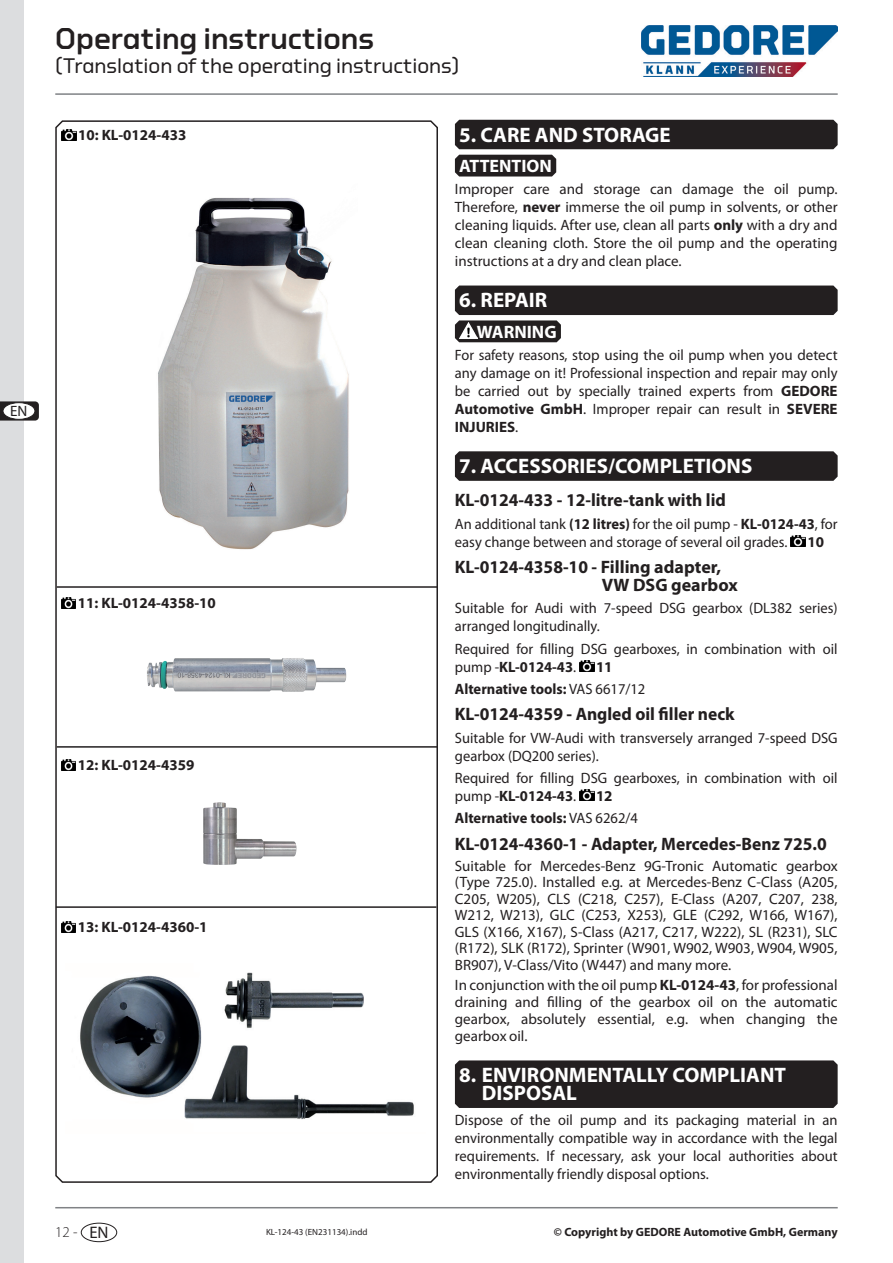
<style>
.page{position:relative;width:893px;height:1263px;background:#fff}
.page>*{position:absolute;margin:0;border:0;box-sizing:border-box;transform-origin:0 0}
.t1{font:500 30px "GEDORE Type";color:#231f20}
.t2{font:700 21px/18px "Myriad Pro";color:#fff}
.t3{font:21px "GEDORE Type";color:#231f20}
.t4{font:700 18px/18px "Myriad Pro";color:#231f20}
.t5{font:700 18px "Myriad Pro";color:#fff}
.t6{font:15px/18px "Myriad Pro";color:#231f20}
.t7{font:15px/18px "Myriad Pro";color:#231f20;text-align:justify;scale:.96 1}
.t8{font:700 15px/22.2px "Myriad Pro";color:#231f20}
.t9{font:300 15px "Myriad Pro";color:#231f20}
.t10{font:700 12px "Myriad Pro";color:#231f20}
.t11{font:9px "Myriad Pro";color:#231f20}
.s1{font-weight:700}
.s2{font-weight:400}
.s3{font-weight:400;font-size:16.65px}
</style>
<div class="page">
<div style="left:0;top:0;width:23px;height:1263px;background:#dcdddf"></div>
<hr style="left:55px;top:1207px;width:783px;height:1px;background:#808285">
<div style="left:81px;top:1223px;width:36px;height:19px;border:1px solid #231f20;border-radius:50%"></div>
<svg style="left:0;top:401px;width:39px;height:20px"></svg>
<div style="left:3px;top:403px;width:32px;height:16px;background:#fff;border-radius:50%"></div>
<div style="left:3px;top:402px;width:32px;height:18px;border:1px solid #231f20;border-radius:50%"></div>
<hr style="left:55px;top:93px;width:783px;height:2px;background:#808285">
<img style="left:641px;top:26px;width:197px;height:50px">
<div style="left:455px;top:120px;width:383px;height:29px;background:#231f20"></div>
<div style="left:455px;top:155px;width:101px;height:21px;background:#231f20"></div>
<svg style="left:455px;top:286px;width:383px;height:56px"></svg>
<svg style="left:455px;top:451px;width:383px;height:30px;background:#272324"></svg>
<div style="left:455px;top:1060px;width:383px;height:48px;background:#231f20"></div>
<img style="left:459px;top:323px;width:19px;height:16px">
<img style="left:791px;top:536px;width:14px;height:11px">
<img style="left:579px;top:661px;width:15px;height:11px">
<img style="left:579px;top:790px;width:15px;height:11px">
<svg style="left:55px;top:120px;width:383px;height:1063px"></svg>
<img style="left:145px;top:183px;width:212px;height:371px">
<img style="left:147px;top:658px;width:199px;height:34px">
<img style="left:203px;top:802px;width:93px;height:63px">
<hr style="left:56px;top:906px;width:380px;height:2px;background:#231f20">
<img style="left:65px;top:963px;width:361px;height:170px">
<p class="t6" style="left:10px;top:402px;width:19px">EN</p>
<h1 class="t1" style="left:55px;top:21px;width:320px">Operating instructions</h1>
<h2 class="t3" style="left:55px;top:54px;width:406px">(Translation of the operating instructions)</h2>
<p class="t8" style="left:78px;top:123px;width:110px">10: KL-0124-433</p>
<p class="t8" style="left:78px;top:591px;width:140px">11: KL-0124-4358-10</p>
<p class="t8" style="left:78px;top:753px;width:118px">12: KL-0124-4359</p>
<p class="t8" style="left:78px;top:915px;width:131px">13: KL-0124-4360-1</p>
<p class="t2" style="left:459px;top:125px;width:213px">5. CARE AND STORAGE</p>
<p class="t5" style="left:459px;top:154px;width:94px">ATTENTION</p>
<p class="t6" style="left:455px;top:180px;width:384px;text-align:justify">Improper care and storage can damage the oil pump.<br>Therefore, <span class="s1">never</span> immerse the oil pump in solvents, or other cleaning liquids. After use, clean all parts <span class="s1">only</span> with a dry and clean cleaning cloth. Store the oil pump and the operating instructions at a dry and clean place.</p>
<p class="t2" style="left:459px;top:290px;width:90px">6. REPAIR</p>
<p class="t5" style="left:477px;top:320px;width:81px">WARNING</p>
<p class="t7" style="left:455px;top:346px;width:400px">For safety reasons, stop using the oil pump when you detect any damage on it! Professional inspection and repair may only be carried out by specially trained experts from <span class="s1">GEDORE Automotive GmbH</span>. Improper repair can result in <span class="s1">SEVERE INJURIES</span>.</p>
<p class="t2" style="left:459px;top:456px;width:295px">7. ACCESSORIES/COMPLETIONS</p>
<p class="t4" style="left:455px;top:491px;width:272px">KL-0124-433 - 12-litre-tank with lid</p>
<p class="t6" style="left:455px;top:514px;width:384px">An additional tank <span class="s1">(12 litres)</span> for the oil pump - <span class="s1">KL-0124-43</span>, for easy change between and storage of several oil grades.</p>
<p class="t8" style="left:807px;top:530px;width:18px">10</p>
<p class="t4" style="left:602px;top:557px;width:137px;text-indent:-147px">KL-0124-4358-10 - Filling adapter,<br>VW DSG gearbox</p>
<p class="t6" style="left:455px;top:599px;width:384px">Suitable for Audi with 7-speed DSG gearbox (DL382 series) arranged longitudinally.</p>
<p class="t6" style="left:455px;top:639px;width:384px">Required for filling DSG gearboxes, in combination with oil pump -<span class="s1">KL-0124-43</span>.</p>
<p class="t8" style="left:455px;top:655px;width:192px;text-indent:141px">11<br>Alternative tools: <span class="s2">VAS 6617/12</span></p>
<p class="t4" style="left:455px;top:705px;width:281px">KL-0124-4359 - Angled oil filler neck</p>
<p class="t6" style="left:455px;top:728px;width:384px">Suitable for VW-Audi with transversely arranged 7-speed DSG gearbox (DQ200 series).</p>
<p class="t6" style="left:455px;top:769px;width:384px">Required for filling DSG gearboxes, in combination with oil pump -<span class="s1">KL-0124-43</span>.</p>
<p class="t8" style="left:455px;top:784px;width:184px;text-indent:141px">12<br>Alternative tools: <span class="s2">VAS 6262/4</span></p>
<p class="t4" style="left:455px;top:834px;width:373px">KL-0124-4360-1 - Adapter, Mercedes-Benz 725.0</p>
<p class="t6" style="left:455px;top:857px;width:384px;line-height:16.5px;text-align:justify">Suitable for Mercedes-Benz 9G-Tronic Automatic gearbox (Type 725.0). Installed e.g. at Mercedes-Benz C-Class (A205, C205, W205), CLS (C218, C257), E-Class (A207, C207, 238, W212, W213), GLC (C253, X253), GLE (C292, W166, W167), GLS (X166, X167), S-Class (A217, C217, W222), SL (R231), SLC (R172), SLK (R172), Sprinter (W901, W902, W903, W904, W905, BR907), V-Class/Vito (W447) and many more.</p>
<p class="t6" style="left:455px;top:977px;width:384px;line-height:17px;text-align:justify">In conjunction with the oil pump <span class="s1">KL-0124-43</span>, for professional draining and filling of the gearbox oil on the automatic gearbox, absolutely essential, e.g. when changing the gearbox oil.</p>
<p class="t2" style="left:482px;top:1065px;width:306px;text-indent:-23px">8. ENVIRONMENTALLY COMPLIANT<br>DISPOSAL</p>
<p class="t6" style="left:455px;top:1111px;width:384px;text-align:justify">Dispose of the oil pump and its packaging material in an environmentally compatible way in accordance with the legal requirements. If necessary, ask your local authorities about environmentally friendly disposal options.</p>
<p class="t9" style="left:55px;top:1223px;width:55px">12- <span class="s3">EN</span></p>
<p class="t11" style="left:266px;top:1226px;width:103px">KL-124-43 (EN231134).indd</p>
<p class="t10" style="left:554px;top:1224px;width:285px">© Copyright by GEDORE Automotive GmbH, Germany</p>
</div>
